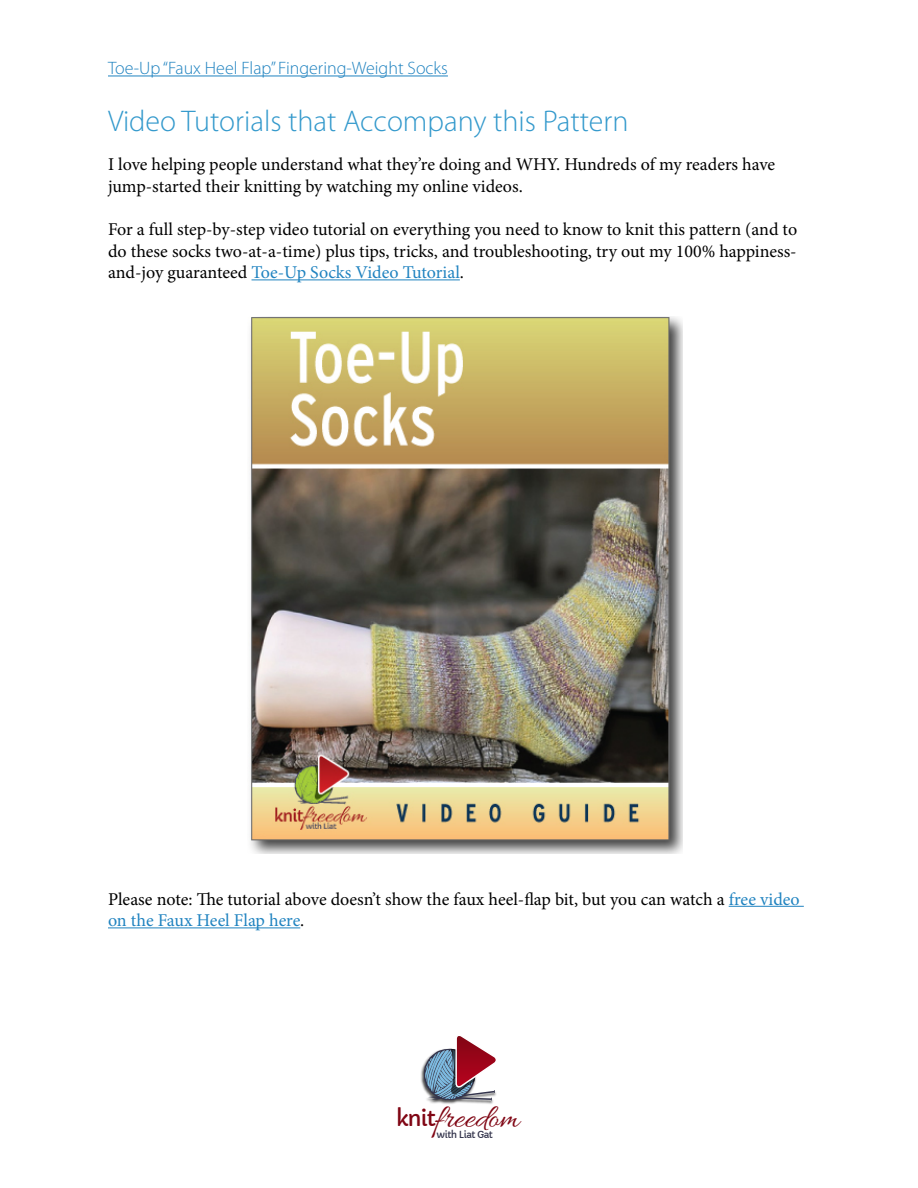
<style>
.page{position:relative;width:918px;height:1188px;background:#fff}
.page>*{position:absolute;margin:0;border:0;box-sizing:border-box;transform-origin:0 0}
.t1{font:33.45px "Allura";color:#800614}
.t2{font:300 30px "Myriad Pro";color:#39c}
.t3{font:18px/21.6px "Minion Pro";letter-spacing:-.005em;color:#000}
.t4{font:300 18px "Myriad Pro";color:#2083c0}
.t5{font:9.6px "Capriola";letter-spacing:-.05em;color:#33344c}
.s1{color:#2083c0}
.s2{font-family:"Capriola";font-size:21.45px}
</style>
<div class="page">
<hr style="left:108px;top:76px;width:340px;height:1px;background:#2083c0">
<img style="left:421px;top:1064px;width:72px;height:40px">
<svg style="left:424px;top:1036px;width:72px;height:65px"></svg>
<hr style="left:252px;top:279px;width:208px;height:1px;background:#2083c0">
<hr style="left:729px;top:906px;width:75px;height:1px;background:#2083c0">
<hr style="left:108px;top:927px;width:192px;height:1px;background:#2083c0">
<img style="left:249px;top:316px;width:433px;height:538px">
<p class="t4" style="left:108px;top:58px;width:341px">Toe-Up “Faux Heel Flap” Fingering-Weight Socks</p>
<h2 class="t2" style="left:108px;top:104px;width:522px">Video Tutorials that Accompany this Pattern</h2>
<p class="t3" style="left:108px;top:154px;width:669px">I love helping people understand what they’re doing and WHY. Hundreds of my readers have jump-started their knitting by watching my online videos.</p>
<p class="t3" style="left:108px;top:218px;width:691px;text-align:justify">For a full step-by-step video tutorial on everything you need to know to knit this pattern (and to do these socks two-at-a-time) plus tips, tricks, and troubleshooting, try out my 100% happiness&shy;and-joy guaranteed <span class="s1">Toe-Up Socks Video Tutorial</span>.</p>
<p class="t3" style="left:108px;top:888px;width:693px">Please note: The tutorial above doesn’t show the faux heel-flap bit, but you can watch a <span class="s1">free video on the Faux Heel Flap here</span>.</p>
<h1 class="t1" style="left:396px;top:1099px;width:125px"><span class="s2">knit</span>freedom</h1>
<p class="t5" style="left:436px;top:1128px;width:58px">with Liat Gat</p>
</div>
